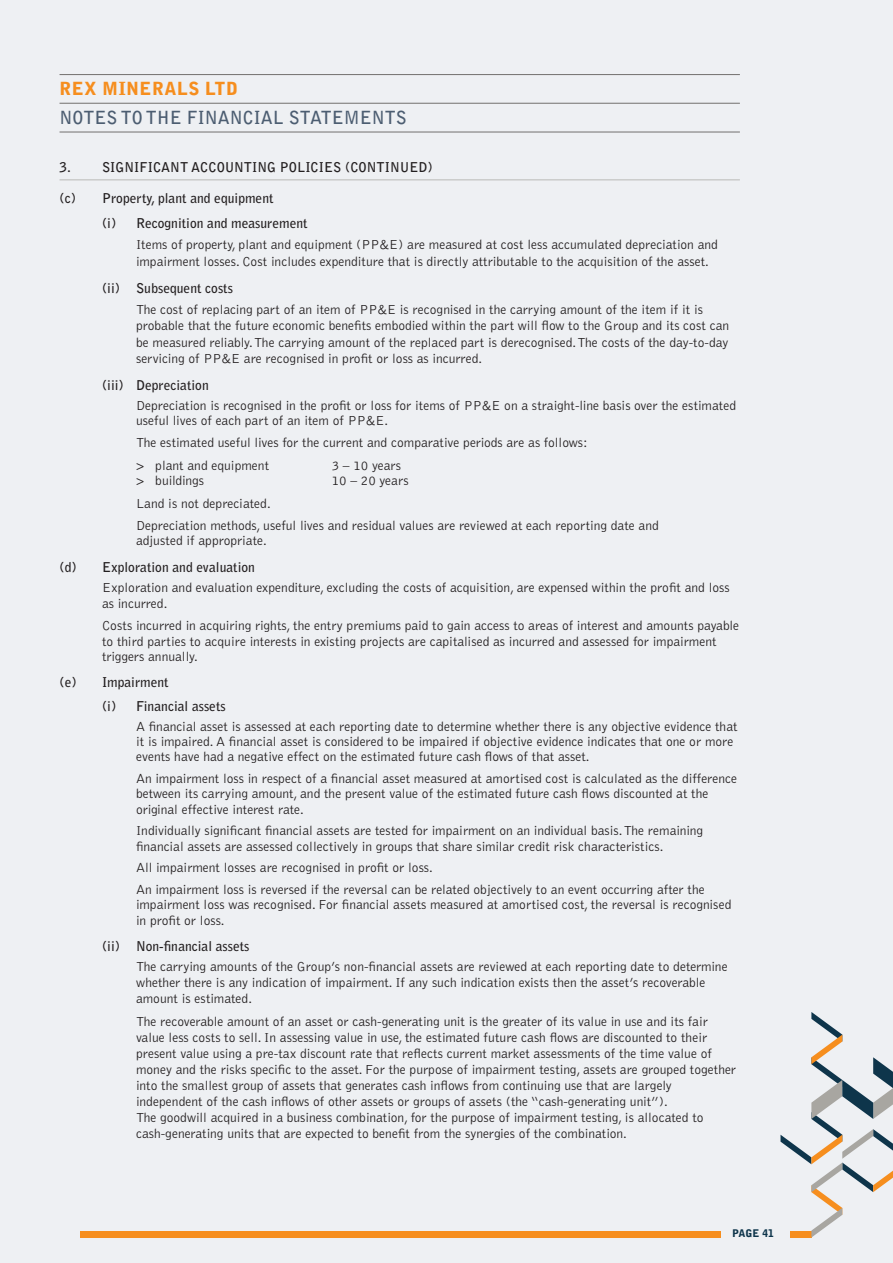
<style>
.page{position:relative;width:893px;height:1263px;background:#eef0f3}
.page>*{position:absolute;margin:0;border:0;box-sizing:border-box;transform-origin:0 0}
.t1{font:700 18px "Bell Gothic";color:#4c5d71}
.t2{font:900 18px "Bell Gothic";letter-spacing:.025em;color:#f68e1e}
.t3{font:300 13.5px/16px "Bell Gothic";color:#231f20}
.t4{font:700 13.5px/25.2px "Bell Gothic";color:#231f20}
.t5{font:900 10.5px "Bell Gothic";color:#0e354b}
</style>
<div class="page">
<div style="left:80px;top:1230px;width:641px;height:7px;background:#f68e1e"></div>
<svg style="left:780px;top:1012px;width:113px;height:225px"></svg>
<hr style="left:60px;top:74px;width:680px;height:1px;background:#72706e">
<hr style="left:60px;top:103px;width:680px;height:1px;background:#72706e">
<hr style="left:60px;top:132px;width:680px;height:1px;background:#72706e">
<hr style="left:60px;top:180px;width:680px;height:1px;background:#b9b9b7">
<h1 class="t2" style="left:60px;top:82px;width:180px">REX MINERALS LTD</h1>
<h1 class="t1" style="left:60px;top:110px;width:349px">NOTES TO THE FINANCIAL STATEMENTS</h1>
<p class="t4" style="left:60px;top:155px;width:375px">3. SIGNIFICANT ACCOUNTING POLICIES (CONTINUED)</p>
<p class="t4" style="left:102px;top:187px;width:207px;text-indent:-43px">(c) Property, plant and equipment<br>(i) Recognition and measurement</p>
<p class="t3" style="left:136px;top:237px;width:583px;line-height:16.5px">Items of property, plant and equipment (PP&amp;E) are measured at cost less accumulated depreciation and impairment losses. Cost includes expenditure that is directly attributable to the acquisition of the asset.</p>
<p class="t4" style="left:102px;top:276px;width:132px">(ii) Subsequent costs</p>
<p class="t3" style="left:136px;top:302px;width:595px;line-height:16.5px">The cost of replacing part of an item of PP&amp;E is recognised in the carrying amount of the item if it is probable that the future economic benefits embodied within the part will flow to the Group and its cost can be measured reliably. The carrying amount of the replaced part is derecognised. The costs of the day-to-day servicing of PP&amp;E are recognised in profit or loss as incurred.</p>
<p class="t4" style="left:102px;top:373px;width:108px">(iii) Depreciation</p>
<p class="t3" style="left:136px;top:398px;width:602px">Depreciation is recognised in the profit or loss for items of PP&amp;E on a straight-line basis over the estimated useful lives of each part of an item of PP&amp;E.</p>
<p class="t3" style="left:136px;top:433px;width:453px;line-height:22.2px">The estimated useful lives for the current and comparative periods are as follows: &gt; plant and equipment</p>
<p class="t3" style="left:332px;top:458px;width:71px">3 – 10 years</p>
<p class="t3" style="left:136px;top:474px;width:70px">&gt; buildings</p>
<p class="t3" style="left:332px;top:474px;width:79px">10 – 20 years</p>
<p class="t3" style="left:136px;top:493px;width:524px;line-height:22.2px">Land is not depreciated.<br>Depreciation methods, useful lives and residual values are reviewed at each reporting date and</p>
<p class="t3" style="left:136px;top:534px;width:132px">adjusted if appropriate.</p>
<p class="t4" style="left:60px;top:555px;width:197px">(d) Exploration and evaluation</p>
<p class="t3" style="left:102px;top:580px;width:629px">Exploration and evaluation expenditure, excluding the costs of acquisition, are expensed within the profit and loss as incurred.</p>
<p class="t3" style="left:102px;top:618px;width:639px">Costs incurred in acquiring rights, the entry premiums paid to gain access to areas of interest and amounts payable to third parties to acquire interests in existing projects are capitalised as incurred and assessed for impairment triggers annually.</p>
<p class="t4" style="left:102px;top:671px;width:125px;line-height:24px;text-indent:-43px">(e) Impairment<br>(i) Financial assets</p>
<p class="t3" style="left:136px;top:719px;width:603px;line-height:15.3px">A financial asset is assessed at each reporting date to determine whether there is any objective evidence that it is impaired. A financial asset is considered to be impaired if objective evidence indicates that one or more events have had a negative effect on the estimated future cash flows of that asset.</p>
<p class="t3" style="left:136px;top:772px;width:602px;line-height:15.3px">An impairment loss in respect of a financial asset measured at amortised cost is calculated as the difference between its carrying amount, and the present value of the estimated future cash flows discounted at the original effective interest rate.</p>
<p class="t3" style="left:136px;top:824px;width:569px;line-height:15.3px">Individually significant financial assets are tested for impairment on an individual basis. The remaining financial assets are assessed collectively in groups that share similar credit risk characteristics.</p>
<p class="t3" style="left:136px;top:858px;width:570px;line-height:21.8px">All impairment losses are recognised in profit or loss.<br>An impairment loss is reversed if the reversal can be related objectively to an event occurring after the</p>
<p class="t3" style="left:136px;top:898px;width:597px;line-height:15.3px">impairment loss was recognised. For financial assets measured at amortised cost, the reversal is recognised in profit or loss.</p>
<p class="t4" style="left:102px;top:934px;width:149px">(ii) Non-financial assets</p>
<p class="t3" style="left:136px;top:959px;width:593px">The carrying amounts of the Group’s non-financial assets are reviewed at each reporting date to determine whether there is any indication of impairment. If any such indication exists then the asset’s recoverable amount is estimated.</p>
<p class="t3" style="left:136px;top:1014px;width:601px">The recoverable amount of an asset or cash-generating unit is the greater of its value in use and its fair value less costs to sell. In assessing value in use, the estimated future cash flows are discounted to their present value using a pre-tax discount rate that reflects current market assessments of the time value of money and the risks specific to the asset. For the purpose of impairment testing, assets are grouped together into the smallest group of assets that generates cash inflows from continuing use that are largely independent of the cash inflows of other assets or groups of assets (the “cash-generating unit”).<br>The goodwill acquired in a business combination, for the purpose of impairment testing, is allocated to cash-generating units that are expected to benefit from the synergies of the combination.</p>
<p class="t5" style="left:732px;top:1230px;width:43px">PAGE 41</p>
</div>
